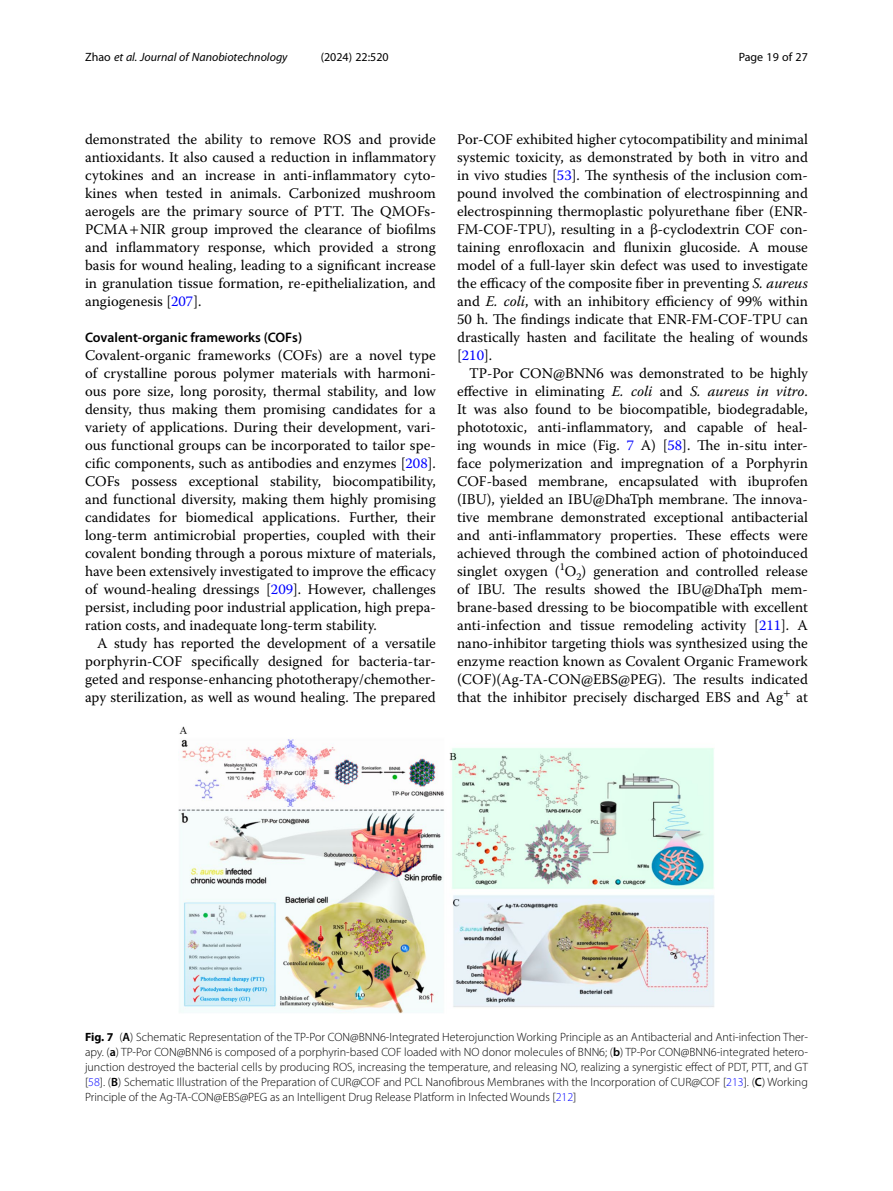
<style>
.page{position:relative;width:893px;height:1191px;background:#fff}
.page>*{position:absolute;margin:0;border:0;box-sizing:border-box;transform-origin:0 0}
.Body_Text_Indent{font:14.7px/18px "Warnock Pro";color:#000;text-align:justify}
.Body_Text{font:14.7px/18px "Warnock Pro";color:#000;text-align:justify}
.Head_2{font:600 13.8px "Myriad Pro";color:#000}
.Figure_Caption{font:300 12px/15px "Myriad Pro";color:#000;text-align:justify}
.t1{font:italic 12px "Myriad Pro";color:#000}
.t2{font:12px "Myriad Pro";color:#000}
.s1{font-style:normal}
.s2{color:#00f}
.s3{font-style:italic}
.s4{font-weight:700}
.s5{font-weight:600}
</style>
<div class="page">
<img style="left:179px;top:726px;width:535px;height:288px">
<p class="t1" style="left:85px;top:50px;width:204px"><span class="s1">Zhao</span> et al. Journal of Nanobiotechnology</p>
<p class="t2" style="left:321px;top:50px;width:70px">(2024) 22:520</p>
<p class="t2" style="left:739px;top:50px;width:71px">Page 19 of 27</p>
<p class="Body_Text_Indent" style="left:85px;top:130px;width:352px">demonstrated the ability to remove ROS and provide antioxidants. It also caused a reduction in inflammatory cytokines and an increase in anti-inflammatory cyto&shy;kines when tested in animals. Carbonized mushroom aerogels are the primary source of PTT. The QMOFs-PCMA NIR group improved the clearance of biofilms and inflammatory response, which provided a strong basis for wound healing, leading to a significant increase in granulation tissue formation, re-epithelialization, and angiogenesis [<span class="s2">207</span>].</p>
<p class="Head_2" style="left:85px;top:329px;width:219px">Covalent-organic frameworks (COFs)</p>
<p class="Body_Text" style="left:85px;top:346px;width:352px">Covalent-organic frameworks (COFs) are a novel type of crystalline porous polymer materials with harmoni&shy;ous pore size, long porosity, thermal stability, and low density, thus making them promising candidates for a variety of applications. During their development, vari&shy;ous functional groups can be incorporated to tailor spe&shy;cific components, such as antibodies and enzymes [<span class="s2">208</span>].<br>COFs possess exceptional stability, biocompatibility, and functional diversity, making them highly promising candidates for biomedical applications. Further, their long-term antimicrobial properties, coupled with their covalent bonding through a porous mixture of materials, have been extensively investigated to improve the efficacy of wound-healing dressings [<span class="s2">209</span>]. However, challenges persist, including poor industrial application, high prepa&shy;ration costs, and inadequate long-term stability.</p>
<p class="Body_Text_Indent" style="left:85px;top:634px;width:352px;text-indent:12px">A study has reported the development of a versatile porphyrin-COF specifically designed for bacteria-tar&shy;geted and response-enhancing phototherapy/chemother&shy;apy sterilization, as well as wound healing. The prepared</p>
<p class="Body_Text_Indent" style="left:457px;top:130px;width:352px">Por-COF exhibited higher cytocompatibility and minimal systemic toxicity, as demonstrated by both in vitro and in vivo studies [<span class="s2">53</span>]. The synthesis of the inclusion com&shy;pound involved the combination of electrospinning and electrospinning thermoplastic polyurethane fiber (ENR-FM-COF-TPU), resulting in a β-cyclodextrin COF con&shy;taining enrofloxacin and flunixin glucoside. A mouse model of a full-layer skin defect was used to investigate the efficacy of the composite fiber in preventing <span class="s3">S. aureus </span>and <span class="s3">E. coli</span>, with an inhibitory efficiency of 99% within 50 h. The findings indicate that ENR-FM-COF-TPU can drastically hasten and facilitate the healing of wounds [<span class="s2">210</span>].</p>
<p class="Body_Text_Indent" style="left:457px;top:364px;width:352px;text-indent:12px">TP-Por CON@BNN6 was demonstrated to be highly effective in eliminating <span class="s3">E. coli</span> and <span class="s3">S. aureus in vitro</span>.<br>It was also found to be biocompatible, biodegradable, phototoxic, anti-inflammatory, and capable of heal&shy;ing wounds in mice (Fig. <span class="s2">7</span> A) [<span class="s2">58</span>]. The in-situ inter&shy;face polymerization and impregnation of a Porphyrin COF-based membrane, encapsulated with ibuprofen (IBU), yielded an IBU@DhaTph membrane. The innova&shy;tive membrane demonstrated exceptional antibacterial and anti-inflammatory properties. These effects were achieved through the combined action of photoinduced singlet oxygen (<sup>1</sup>O<sub>2</sub>) generation and controlled release of IBU. The results showed the IBU@DhaTph mem&shy;brane-based dressing to be biocompatible with excellent anti-infection and tissue remodeling activity [<span class="s2">211</span>]. A nano-inhibitor targeting thiols was synthesized using the enzyme reaction known as Covalent Organic Framework (COF)(Ag-TA-CON@EBS@PEG). The results indicated that the inhibitor precisely discharged EBS and Ag<sup>+</sup> at</p>
<p class="Figure_Caption" style="left:85px;top:1029px;width:724px"><span class="s4">Fig. 7</span> (<span class="s5">A</span>) Schematic Representation of the TP-Por CON@BNN6-Integrated Heterojunction Working Principle as an Antibacterial and Anti-infection Ther&shy;apy. (<span class="s5">a</span>) TP-Por CON@BNN6 is composed of a porphyrin-based COF loaded with NO donor molecules of BNN6; (<span class="s5">b</span>) TP-Por CON@BNN6-integrated hetero&shy;junction destroyed the bacterial cells by producing ROS, increasing the temperature, and releasing NO, realizing a synergistic effect of PDT, PTT, and GT [<span class="s2">58</span>]. (<span class="s5">B</span>) Schematic Illustration of the Preparation of CUR@COF and PCL Nanofibrous Membranes with the Incorporation of CUR@COF [<span class="s2">213</span>]. (<span class="s5">C</span>) Working Principle of the Ag-TA-CON@EBS@PEG as an Intelligent Drug Release Platform in Infected Wounds [<span class="s2">212</span>]</p>
</div>
